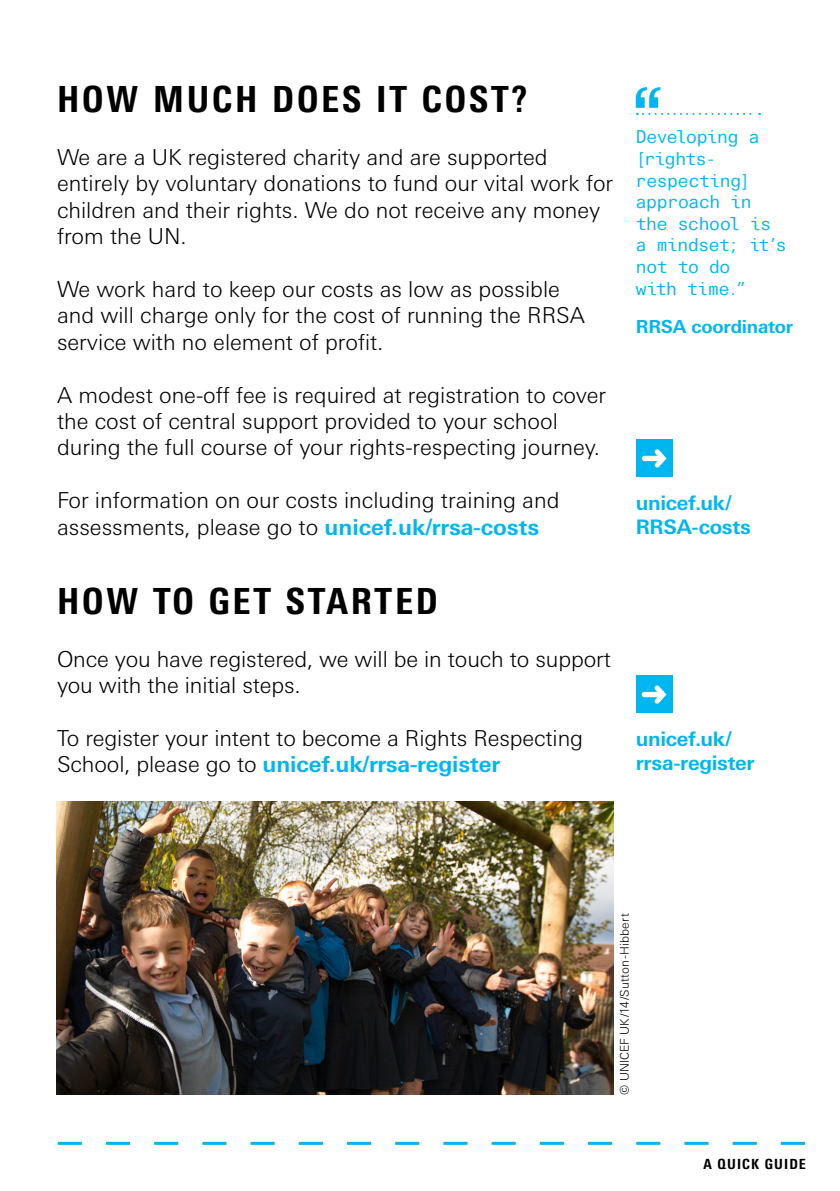
<style>
.page{position:relative;width:840px;height:1191px;background:#fff}
.page>*{position:absolute;margin:0;border:0;box-sizing:border-box;transform-origin:0 0}
.t1{font:800 condensed 36px "Univers Next Pro";letter-spacing:.08em;color:#000}
.t2{font:300 22px/26.4px "Univers Next Pro";color:#000}
.t3{font:700 20px/24px "Univers Next Pro";letter-spacing:-.015em;color:#00b6f1}
.t4{font:18px/21.6px "Univers Next Typewrtr Pro";letter-spacing:-.025em;color:#00b6f1}
.t5{font:700 18px "Univers Next Pro";letter-spacing:-.01em;color:#00b6f1}
.t6{font:800 condensed 14px "Univers Next Pro";letter-spacing:.08em;color:#000}
.t7{font:300 12px "Univers Next Pro";letter-spacing:.01em;color:#000}
.s1{font-weight:700;color:#00b6f1}
</style>
<div class="page">
<svg style="left:58px;top:1141px;width:746px;height:3px"></svg>
<svg style="left:635px;top:87px;width:124px;height:28px"></svg>
<div style="left:635px;top:439px;width:37px;height:38px;background:#00b6f1"></div>
<svg style="left:641px;top:449px;width:25px;height:18px"></svg>
<div style="left:635px;top:675px;width:37px;height:38px;background:#00b6f1"></div>
<svg style="left:641px;top:685px;width:25px;height:18px"></svg>
<img style="left:57px;top:801px;width:556px;height:293px">
<h1 class="t1" style="left:57px;top:78px;width:471px">HOW MUCH DOES IT COST?</h1>
<p class="t2" style="left:57px;top:144px;width:557px">We are a UK registered charity and are supported entirely by voluntary donations to fund our vital work for children and their rights. We do not receive any money from the UN.</p>
<p class="t2" style="left:57px;top:276px;width:529px">We work hard to keep our costs as low as possible and will charge only for the cost of running the RRSA service with no element of profit.</p>
<p class="t2" style="left:57px;top:381px;width:550px">A modest one-off fee is required at registration to cover the cost of central support provided to your school during the full course of your rights-respecting journey.</p>
<p class="t2" style="left:57px;top:487px;width:503px">For information on our costs including training and assessments, please go to <span class="s1">unicef.uk/rrsa-costs</span></p>
<h1 class="t1" style="left:57px;top:579px;width:382px">HOW TO GET STARTED</h1>
<p class="t2" style="left:57px;top:645px;width:555px">Once you have registered, we will be in touch to support you with the initial steps.</p>
<p class="t2" style="left:57px;top:725px;width:527px">To register your intent to become a Rights Respecting<br>School, please go to <span class="s1">unicef.uk/rrsa-register</span></p>
<p class="t4" style="left:635px;top:126px;width:152px">Developing a [rights&shy;respecting] approach in the school is<br>a mindset; it’s not to do<br>with time.”</p>
<p class="t5" style="left:635px;top:316px;width:159px">RRSA coordinator</p>
<p class="t3" style="left:635px;top:491px;width:117px">unicef.uk/<br>RRSA-costs</p>
<p class="t3" style="left:635px;top:726px;width:120px">unicef.uk/ rrsa-register</p>
<p class="t7" style="left:617px;top:1094px;width:183px;rotate:-90deg">© UNICEF UK/14/Sutton-Hibbert</p>
<p class="t6" style="left:703px;top:1155px;width:104px">A QUICK GUIDE</p>
</div>
